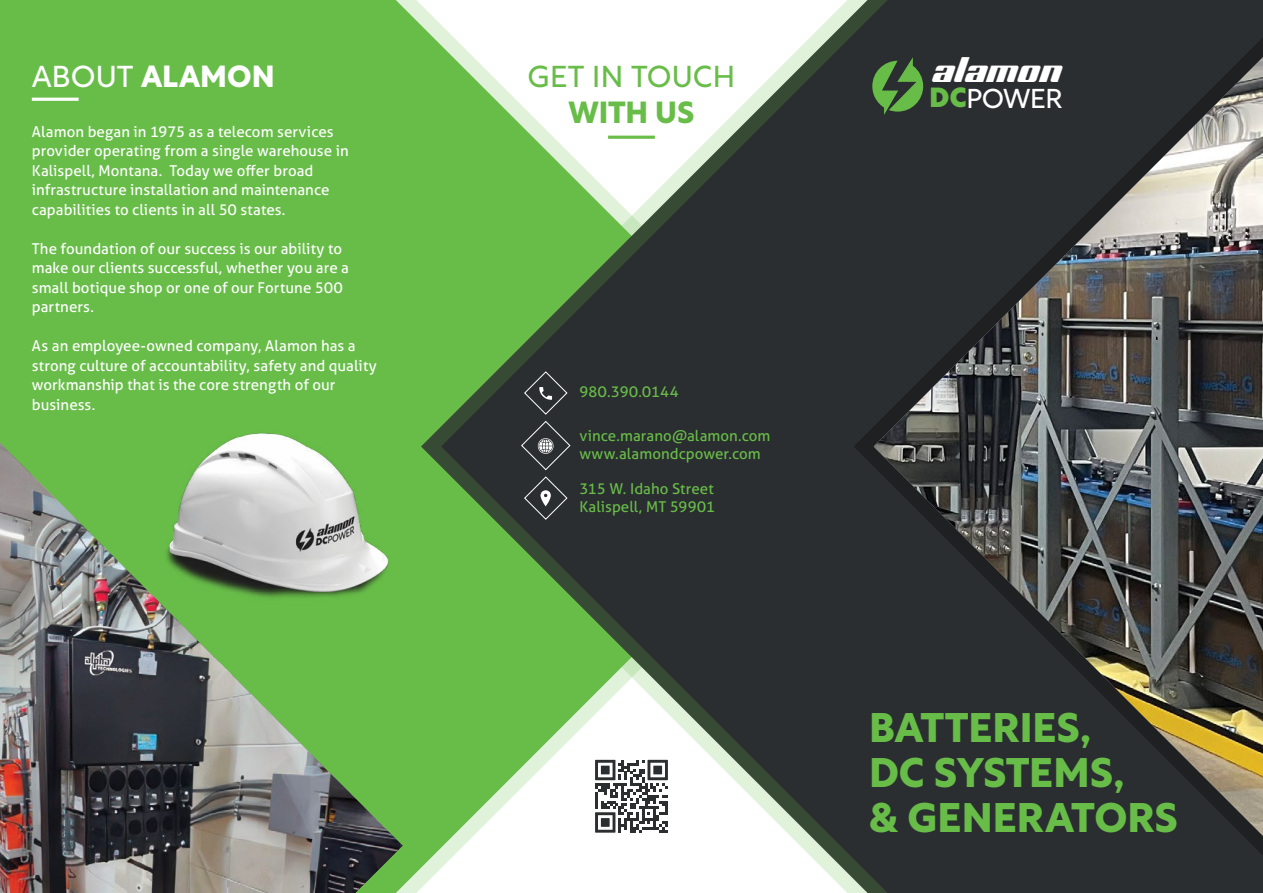
<style>
.page{position:relative;width:1263px;height:893px;background:#fff}
.page>*{position:absolute;margin:0;border:0;box-sizing:border-box;transform-origin:0 0}
.t1{font:41.85px "Bullet";color:#fff}
.t2{font:700 40.5px/45px "Rustica";letter-spacing:-.005em;color:#68bd49}
.t3{font:700 30px "Rustica";color:#fff}
.t4{font:30px "Rustica";letter-spacing:-.005em;color:#68bd49}
.t5{font:700 30px "Rustica";letter-spacing:-.005em;color:#68bd49}
.t6{font:27px "Rustica";letter-spacing:-.03em;color:#fff}
.t7{font:15px/19.5px "Aller";letter-spacing:.005em;color:#fff}
.t8{font:15px/18px "Aller";letter-spacing:.005em;color:#68bd49}
.s1{font-weight:400}
.s2{font-weight:900;color:#68bd49}
</style>
<div class="page">
<div style="left:0;top:0;width:363px;height:443px;background:#68bd49"></div>
<div style="left:363px;top:0;width:38px;height:407px;background:#68bd49"></div>
<div style="left:900px;top:0;width:363px;height:893px;background:#2b2e30"></div>
<svg style="left:401px;top:0;width:499px;height:893px"></svg>
<div style="left:854px;top:37px;width:409px;height:819px;background:#2b2e30"></div>
<svg style="left:524px;top:476px;width:44px;height:44px"></svg>
<svg style="left:521px;top:421px;width:50px;height:49px"></svg>
<svg style="left:524px;top:371px;width:44px;height:44px"></svg>
<hr style="left:32px;top:98px;width:47px;height:3px;background:#fff">
<hr style="left:608px;top:136px;width:47px;height:3px;background:#6abd49">
<svg style="left:595px;top:760px;width:73px;height:73px"></svg>
<div style="left:132px;top:407px;width:294px;height:229px;background:#68bd49"></div>
<img style="left:0;top:443px;width:402px;height:450px">
<img style="left:874px;top:57px;width:389px;height:779px">
<svg style="left:872px;top:57px;width:51px;height:58px"></svg>
<svg style="left:932px;top:66px;width:24px;height:16px"></svg>
<svg style="left:965px;top:66px;width:54px;height:16px"></svg>
<h3 class="t3" style="left:32px;top:50px;width:244px"><span class="s1">ABOUT</span> ALAMON</h3>
<p class="t7" style="left:32px;top:122px;width:318px">Alamon began in 1975 as a telecom services provider operating from a single warehouse in Kalispell, Montana. Today we offer broad infrastructure installation and maintenance capabilities to clients in all 50 states.</p>
<p class="t7" style="left:32px;top:239px;width:319px">The foundation of our success is our ability to make our clients successful, whether you are a small botique shop or one of our Fortune 500 partners.</p>
<p class="t7" style="left:32px;top:336px;width:347px">As an employee-owned company, Alamon has a strong culture of accountability, safety and quality workmanship that is the core strength of our business.</p>
<h3 class="t4" style="left:527px;top:50px;width:209px">GET IN TOUCH</h3>
<h3 class="t5" style="left:568px;top:86px;width:127px">WITH US</h3>
<h1 class="t1" style="left:953px;top:46px;width:109px">● □■</h1>
<h3 class="t6" style="left:929px;top:75px;width:135px"><span class="s2">DC</span>POWER</h3>
<p class="t8" style="left:579px;top:382px;width:101px">980.390.0144</p>
<p class="t8" style="left:579px;top:427px;width:193px">vince.marano@alamon.com www.alamondcpower.com</p>
<p class="t8" style="left:579px;top:480px;width:137px">315 W. Idaho Street<br>Kalispell, MT 59901</p>
<h2 class="t2" style="left:869px;top:702px;width:310px">BATTERIES,<br>DC SYSTEMS,<br>&amp; GENERATORS</h2>
</div>
